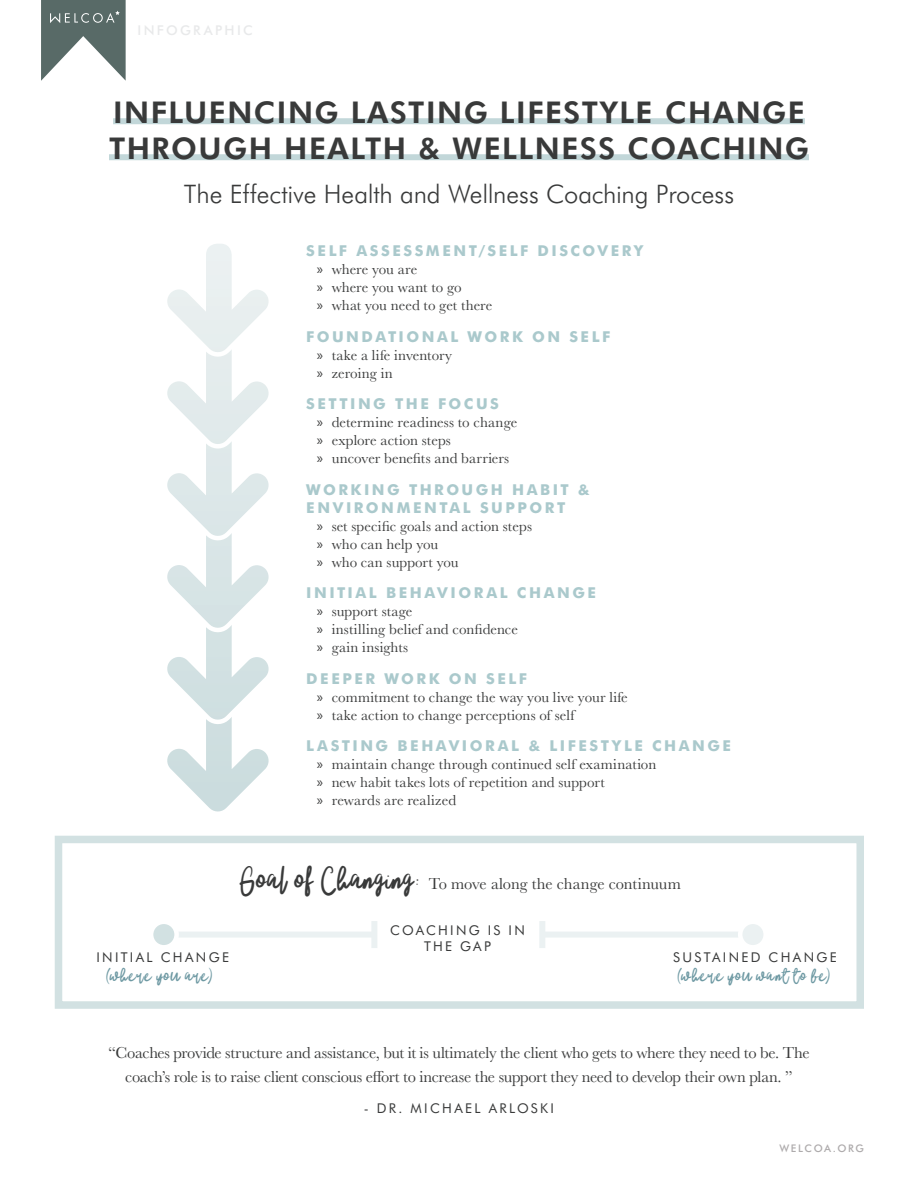
<style>
.page{position:relative;width:918px;height:1188px;background:#fff}
.page>*{position:absolute;margin:0;border:0;box-sizing:border-box;transform-origin:0 0}
.t1{font:800 30px/36px "Futura BT";letter-spacing:.05em;color:#393a3a}
.t2{font:300 25.5px "Futura BT";letter-spacing:-.005em;color:#393a3a}
.t3{font:18px "Hatton Typeface";letter-spacing:.045em;color:#6e99a3}
.t4{font:16.5px/24px "Baskerville";letter-spacing:-.015em;color:#393a3a;text-align:center}
.t5{font:15px/18px "Baskerville";letter-spacing:.005em;color:#393a3a}
.t6{font:700 15px/18px "Futura BT";letter-spacing:.165em;color:#aac9cc}
.t7{font:13.5px/16.5px "Futura BT";letter-spacing:.17em;color:#393a3a;text-align:center}
.t8{font:500 13.5px "Futura BT";letter-spacing:.17em;color:#e8e9ea}
.t9{font:500 10.5px "Futura BT";letter-spacing:.15em;color:#aeabac}
.s1{font-family:"Myriad Pro"}
.s2{font-family:"Hatton Typeface";font-size:31.5px}
</style>
<div class="page">
<svg style="left:41px;top:0;width:85px;height:81px"></svg>
<div style="left:113px;top:118px;width:692px;height:6px;background:#c2d7d9"></div>
<div style="left:109px;top:154px;width:700px;height:6px;background:#c2d7d9"></div>
<div style="left:55px;top:836px;width:809px;height:173px;border:8px solid #d2e1e2"></div>
<div style="left:156px;top:932px;width:218px;height:6px;background:#ebf1f2"></div>
<div style="left:371px;top:921px;width:6px;height:27px;background:#ebf1f2"></div>
<svg style="left:151px;top:922px;width:26px;height:25px"></svg>
<div style="left:149px;top:920px;width:30px;height:30px;border:4px solid #fff;border-radius:50%"></div>
<div style="left:542px;top:932px;width:219px;height:6px;background:#ebf1f2"></div>
<div style="left:539px;top:921px;width:6px;height:27px;background:#ebf1f2"></div>
<div style="left:740px;top:922px;width:26px;height:25px;background:#ebf1f2;border-radius:50%"></div>
<div style="left:738px;top:920px;width:30px;height:30px;border:4px solid #fff;border-radius:50%"></div>
<svg style="left:167px;top:244px;width:102px;height:568px"></svg>
<p class="t8" style="left:138px;top:22px;width:117px">INFOGRAPHIC</p>
<h1 class="t1" style="left:109px;top:94px;width:701px">INFLUENCING LASTING LIFESTYLE CHANGE<br>THROUGH HEALTH &amp; WELLNESS COACHING</h1>
<h2 class="t2" style="left:184px;top:179px;width:552px">The Effective Health and Wellness Coaching Process</h2>
<p class="t6" style="left:306px;top:242px;width:338px">SELF ASSESSMENT/SELF DISCOVERY</p>
<p class="t5" style="left:317px;top:260px;width:177px"><span class="s1">»</span> where you are<br><span class="s1">»</span> where you want to go<br><span class="s1">»</span> what you need to get there</p>
<p class="t6" style="left:306px;top:327px;width:306px">FOUNDATIONAL WORK ON SELF</p>
<p class="t5" style="left:317px;top:346px;width:137px"><span class="s1">»</span> take a life inventory <span class="s1">»</span> zeroing in</p>
<p class="t6" style="left:306px;top:395px;width:194px">SETTING THE FOCUS</p>
<p class="t5" style="left:317px;top:413px;width:202px"><span class="s1">»</span> determine readiness to change <span class="s1">»</span> explore action steps<br><span class="s1">»</span> uncover benefits and barriers</p>
<p class="t6" style="left:306px;top:480px;width:285px">WORKING THROUGH HABIT &amp;<br>ENVIRONMENTAL SUPPORT</p>
<p class="t5" style="left:317px;top:517px;width:217px"><span class="s1">»</span> set specific goals and action steps <span class="s1">»</span> who can help you<br><span class="s1">»</span> who can support you</p>
<p class="t6" style="left:306px;top:584px;width:291px">INITIAL BEHAVIORAL CHANGE</p>
<p class="t5" style="left:317px;top:602px;width:203px"><span class="s1">»</span> support stage<br><span class="s1">»</span> instilling belief and confidence <span class="s1">»</span> gain insights</p>
<p class="t6" style="left:306px;top:669px;width:222px">DEEPER WORK ON SELF</p>
<p class="t5" style="left:317px;top:688px;width:313px"><span class="s1">»</span> commitment to change the way you live your life <span class="s1">»</span> take action to change perceptions of self</p>
<p class="t6" style="left:306px;top:737px;width:426px">LASTING BEHAVIORAL &amp; LIFESTYLE CHANGE</p>
<p class="t5" style="left:317px;top:755px;width:341px"><span class="s1">»</span> maintain change through continued self examination <span class="s1">»</span> new habit takes lots of repetition and support<br><span class="s1">»</span> rewards are realized</p>
<p class="t7" style="left:96px;top:948px;width:134px">INITIAL CHANGE</p>
<p class="t4" style="left:242px;top:872px;width:441px"><span class="s2">Goal of Changing:</span> To move along the change continuum</p>
<p class="t7" style="left:390px;top:921px;width:136px">COACHING IS IN<br>THE GAP</p>
<p class="t7" style="left:673px;top:948px;width:165px">SUSTAINED CHANGE</p>
<p class="t3" style="left:106px;top:968px;width:108px">(where you are)</p>
<p class="t3" style="left:678px;top:968px;width:155px">(where you want to be)</p>
<p class="t4" style="left:108px;top:1041px;width:703px">“Coaches provide structure and assistance, but it is ultimately the client who gets to where they need to be. The coach’s role is to raise client conscious effort to increase the support they need to develop their own plan. ”</p>
<p class="t7" style="left:364px;top:1100px;width:192px">- DR. MICHAEL ARLOSKI</p>
<p class="t9" style="left:779px;top:1142px;width:86px">WELCOA.ORG</p>
</div>
